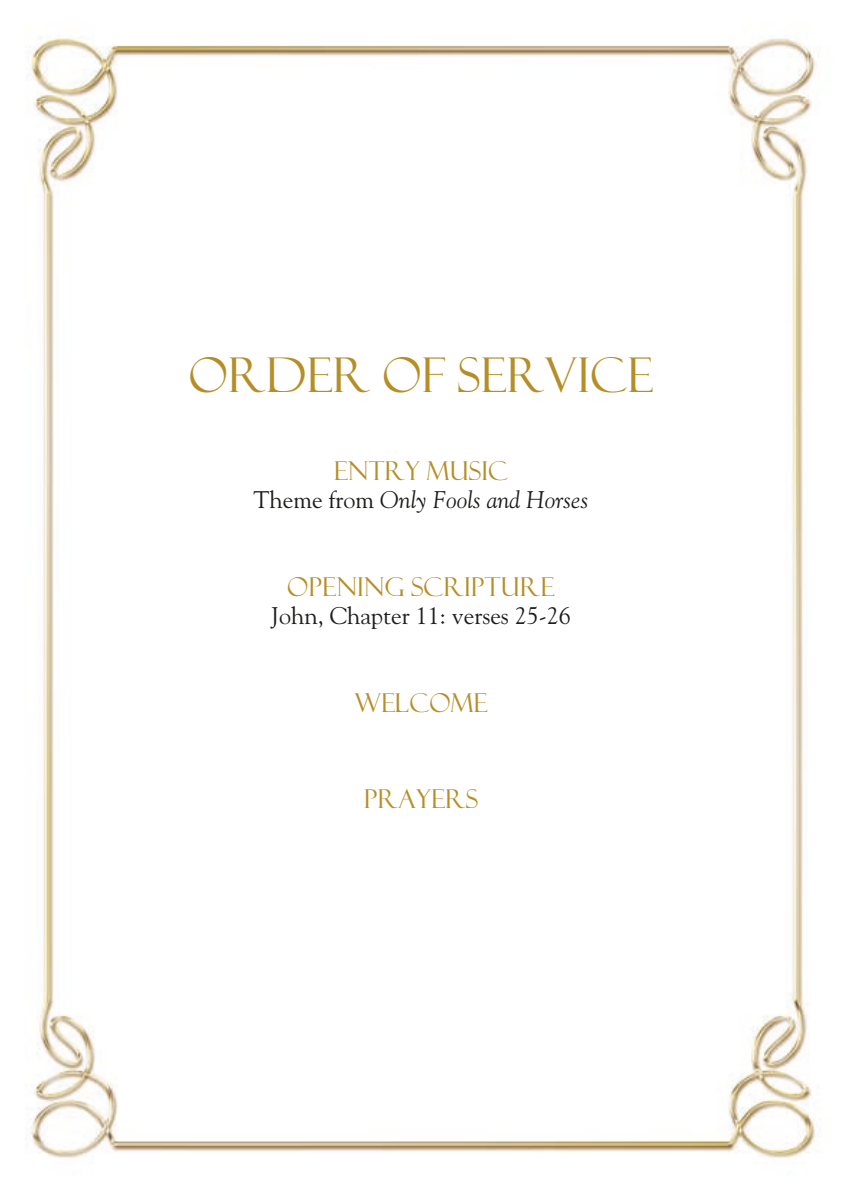
<style>
.page{position:relative;width:842px;height:1191px;background:#fff}
.page>*{position:absolute;margin:0;border:0;box-sizing:border-box;transform-origin:0 0}
.t1{font:48px "Felix Titling";color:#b58e28}
.t2{font:26px "Felix Titling";color:#b58e28}
.t3{font:italic 24px "Goudy";color:#1d1d1b}
.t4{font:24px "Goudy";color:#1d1d1b}
.s1{font-style:normal}
</style>
<div class="page">
<img style="left:25px;top:28px;width:791px;height:1131px">
<h1 class="t1" style="left:189px;top:347px;width:466px">ORDER OF SERVICE</h1>
<p class="t2" style="left:334px;top:455px;width:176px">ENTRY MUSIC</p>
<p class="t3" style="left:253px;top:485px;width:337px"><span class="s1">Theme from</span> Only Fools and Horses</p>
<p class="t2" style="left:287px;top:571px;width:269px">OPENING SCRIPTURE</p>
<p class="t4" style="left:271px;top:600px;width:301px">John, Chapter 11: verses 25-26</p>
<p class="t2" style="left:354px;top:687px;width:135px">WELCOME</p>
<p class="t2" style="left:364px;top:783px;width:116px">PRAYERS</p>
</div>
